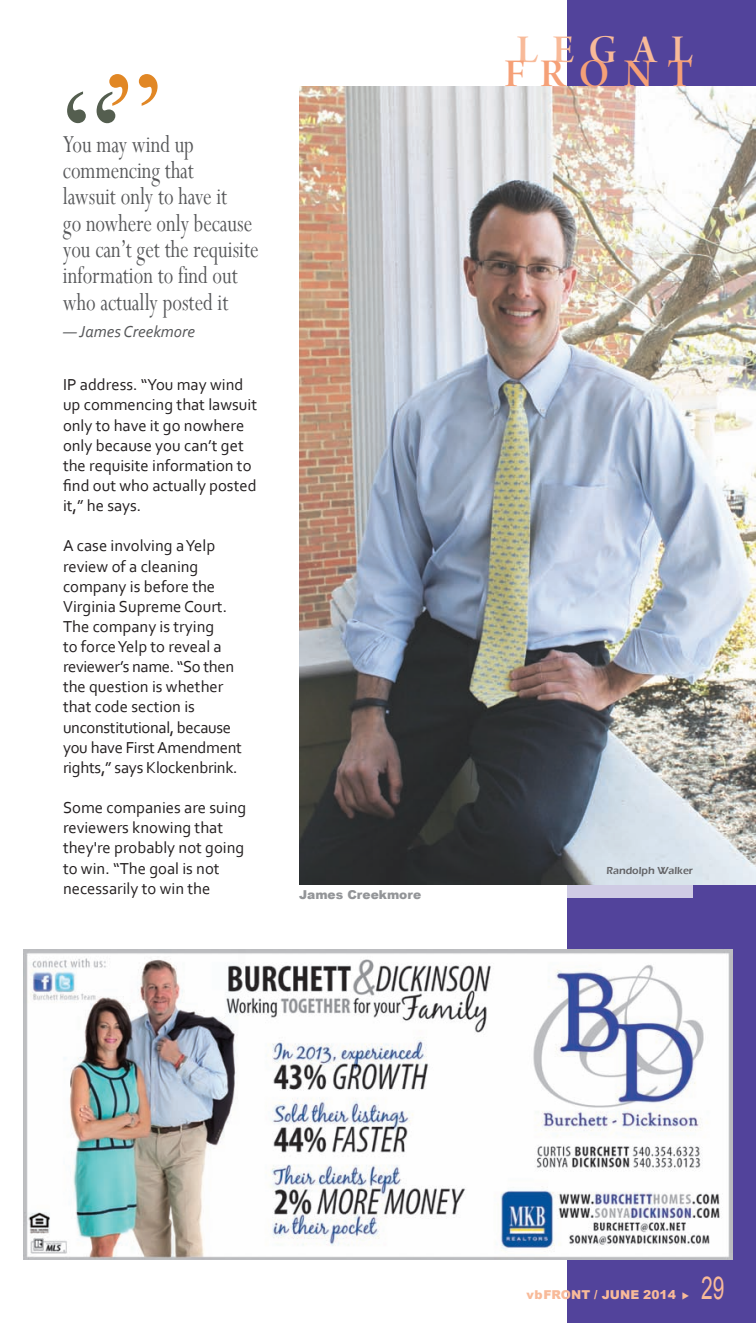
<style>
.page{position:relative;width:756px;height:1323px;background:#fff}
.page>*{position:absolute;margin:0;border:0;box-sizing:border-box;transform-origin:0 0}
.t1{font:126px "Times New Roman";color:#545e4f}
.t2{font:42px "Arno Pro Smbd Display";letter-spacing:.355em;color:#f8ba99}
.t3{font:42px "Arno Pro Smbd Display";letter-spacing:.35em;color:#f5a077}
.t4{font:31.5px "Arial";color:#f8ba99;scale:.67 1}
.t5{font:27.3px/26.2px "Perpetua";color:#57585a;scale:.77 1}
.t6{font:16.62px/20.1px "Corbel";color:#231f20}
.t7{font:italic 16.62px "Corbel";color:#57585a}
.t8{font:900 12.25px "Arial";color:#f8ba99}
.t9{font:900 12.25px "Arial";color:#939598}
.t10{font:600 10.5px "Eras ITC";color:#636366}
.s1{color:#e18725}
</style>
<div class="page">
<div style="left:567px;top:0;width:189px;height:1323px;background:#52439b"></div>
<div style="left:567px;top:365px;width:126px;height:533px;background:#cfcbe4"></div>
<img style="left:299px;top:86px;width:457px;height:799px">
<img style="left:24px;top:950px;width:708px;height:310px">
<h1 class="t1" style="left:63px;top:65px;width:100px">“<span class="s1">”</span></h1>
<h3 class="t5" style="left:63px;top:132px;width:256px">You may wind up commencing that<br>lawsuit only to have it<br>go nowhere only because you can’t get the requisite information to find out who actually posted it</h3>
<p class="t7" style="left:63px;top:324px;width:133px">— James Creekmore</p>
<p class="t6" style="left:63px;top:376px;width:196px">IP address. “You may wind up commencing that lawsuit only to have it go nowhere only because you can’t get the requisite information to find out who actually posted it,” he says.</p>
<p class="t6" style="left:63px;top:537px;width:181px">A case involving a Yelp review of a cleaning company is before the<br>Virginia Supreme Court.<br>The company is trying<br>to force Yelp to reveal a reviewer’s name. “So then the question is whether that code section is unconstitutional, because you have First Amendment rights,” says Klockenbrink.</p>
<p class="t6" style="left:63px;top:799px;width:185px">Some companies are suing reviewers knowing that they're probably not going to win. “The goal is not necessarily to win the</p>
<p class="t9" style="left:299px;top:885px;width:124px">James Creekmore</p>
<h2 class="t2" style="left:516px;top:33px;width:178px">LEGAL</h2>
<h2 class="t3" style="left:505px;top:58px;width:190px">FRONT</h2>
<p class="t10" style="left:606px;top:864px;width:88px">Randolph Walker</p>
<p class="t8" style="left:527px;top:1285px;width:164px">vbFRONT / JUNE 2014 ◆</p>
<h3 class="t4" style="left:701px;top:1270px;width:36px">29</h3>
</div>
